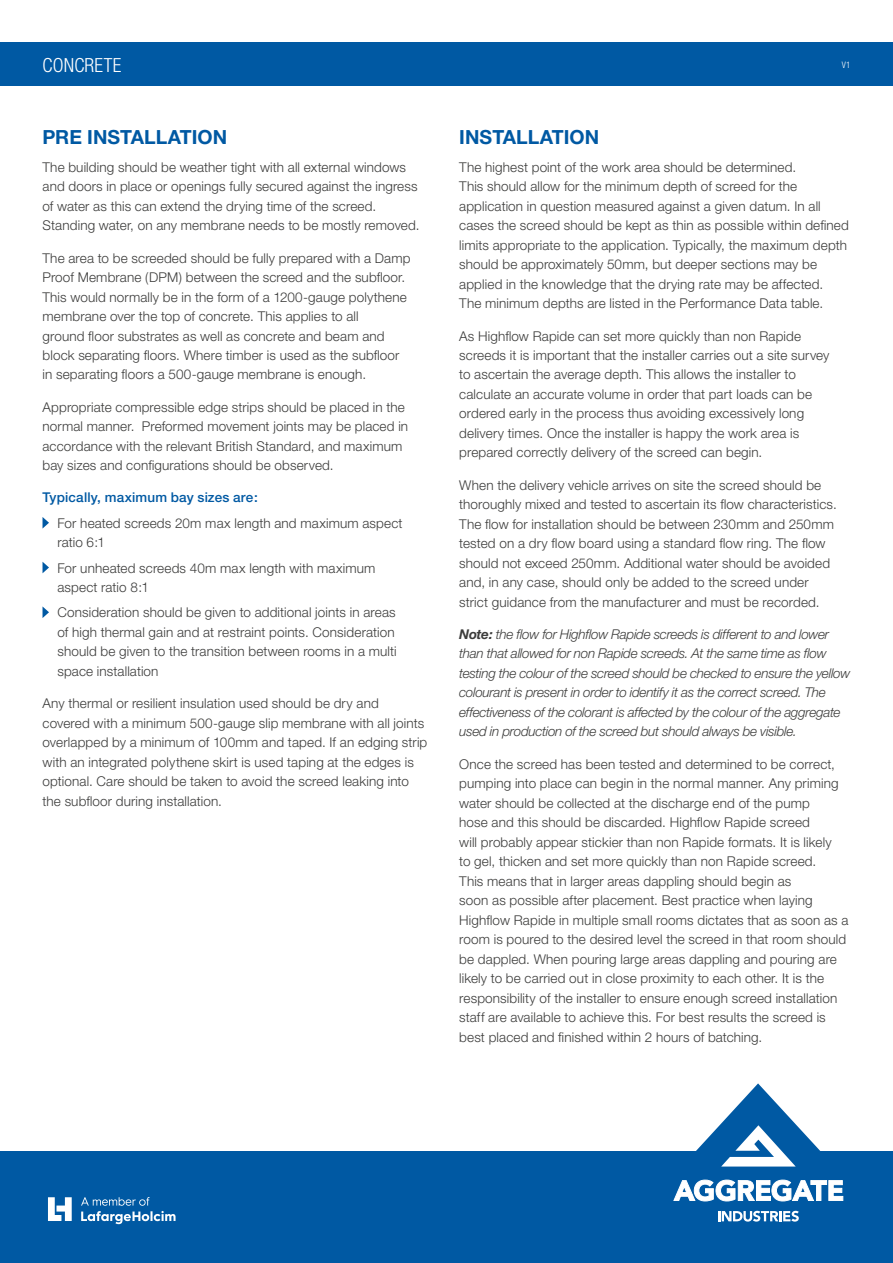
<style>
.page{position:relative;width:893px;height:1263px;background:#fff}
.page>*{position:absolute;margin:0;border:0;box-sizing:border-box;transform-origin:0 0}
.t1{font:700 19.5px "Helvetica Neue";letter-spacing:.005em;color:#0059a3}
.t2{font:300 condensed 19.5px "Helvetica Neue";letter-spacing:.01em;color:#fff}
.t3{font:300 13.5px/19.5px "Helvetica Neue";letter-spacing:.01em;color:#3c3c3b}
.t4{font:italic 300 13.5px/19.5px "Helvetica Neue";letter-spacing:-.02em;color:#3c3c3b}
.t5{font:500 13.5px "Helvetica Neue";letter-spacing:.01em;color:#0059a3}
.t6{font:300 condensed 9px "Helvetica Neue";color:#fff}
.s1{font-weight:700}
</style>
<div class="page">
<div style="left:0;top:1151px;width:893px;height:112px;background:#0059a3"></div>
<svg style="left:673px;top:1083px;width:171px;height:118px"></svg>
<svg style="left:718px;top:1211px;width:81px;height:10px"></svg>
<div style="left:0;top:43px;width:893px;height:43px;background:#0059a3"></div>
<svg style="left:48px;top:1197px;width:24px;height:24px"></svg>
<svg style="left:81px;top:1197px;width:95px;height:27px"></svg>
<svg style="left:43px;top:517px;width:6px;height:11px"></svg>
<svg style="left:43px;top:562px;width:6px;height:11px"></svg>
<svg style="left:43px;top:607px;width:6px;height:11px"></svg>
<h1 class="t2" style="left:43px;top:54px;width:80px">CONCRETE</h1>
<p class="t6" style="left:842px;top:59px;width:10px">V1</p>
<h1 class="t1" style="left:43px;top:125px;width:186px">PRE INSTALLATION</h1>
<p class="t3" style="left:43px;top:157px;width:378px">The building should be weather tight with all external windows and doors in place or openings fully secured against the ingress of water as this can extend the drying time of the screed.<br>Standing water, on any membrane needs to be mostly removed.</p>
<p class="t3" style="left:43px;top:248px;width:369px">The area to be screeded should be fully prepared with a Damp Proof Membrane (DPM) between the screed and the subfloor.<br>This would normally be in the form of a 1200-gauge polythene membrane over the top of concrete. This applies to all<br>ground floor substrates as well as concrete and beam and block separating floors. Where timber is used as the subfloor in separating floors a 500-gauge membrane is enough.</p>
<p class="t3" style="left:43px;top:397px;width:367px">Appropriate compressible edge strips should be placed in the normal manner. Preformed movement joints may be placed in accordance with the relevant British Standard, and maximum bay sizes and configurations should be observed.</p>
<p class="t5" style="left:43px;top:490px;width:217px">Typically, maximum bay sizes are:</p>
<p class="t3" style="left:57px;top:513px;width:347px">For heated screeds 20m max length and maximum aspect ratio 6:1</p>
<p class="t3" style="left:57px;top:558px;width:319px">For unheated screeds 40m max length with maximum aspect ratio 8:1</p>
<p class="t3" style="left:57px;top:602px;width:341px">Consideration should be given to additional joints in areas of high thermal gain and at restraint points. Consideration should be given to the transition between rooms in a multi space installation</p>
<p class="t3" style="left:43px;top:693px;width:386px">Any thermal or resilient insulation used should be dry and covered with a minimum 500-gauge slip membrane with all joints overlapped by a minimum of 100mm and taped. If an edging strip with an integrated polythene skirt is used taping at the edges is optional. Care should be taken to avoid the screed leaking into the subfloor during installation.</p>
<h1 class="t1" style="left:459px;top:125px;width:141px">INSTALLATION</h1>
<p class="t3" style="left:459px;top:157px;width:391px">The highest point of the work area should be determined.<br>This should allow for the minimum depth of screed for the application in question measured against a given datum. In all cases the screed should be kept as thin as possible within defined limits appropriate to the application. Typically, the maximum depth should be approximately 50mm, but deeper sections may be applied in the knowledge that the drying rate may be affected.<br>The minimum depths are listed in the Performance Data table.</p>
<p class="t3" style="left:459px;top:326px;width:372px">As Highflow Rapide can set more quickly than non Rapide screeds it is important that the installer carries out a site survey to ascertain the average depth. This allows the installer to calculate an accurate volume in order that part loads can be ordered early in the process thus avoiding excessively long delivery times. Once the installer is happy the work area is prepared correctly delivery of the screed can begin.</p>
<p class="t3" style="left:459px;top:475px;width:379px">When the delivery vehicle arrives on site the screed should be thoroughly mixed and tested to ascertain its flow characteristics.<br>The flow for installation should be between 230mm and 250mm tested on a dry flow board using a standard flow ring. The flow should not exceed 250mm. Additional water should be avoided and, in any case, should only be added to the screed under strict guidance from the manufacturer and must be recorded.</p>
<p class="t4" style="left:459px;top:624px;width:393px"><span class="s1">Note:</span> the flow for Highflow Rapide screeds is different to and lower than that allowed for non Rapide screeds. At the same time as flow testing the colour of the screed should be checked to ensure the yellow colourant is present in order to identify it as the correct screed. The effectiveness of the colorant is affected by the colour of the aggregate used in production of the screed but should always be visible.</p>
<p class="t3" style="left:459px;top:754px;width:391px">Once the screed has been tested and determined to be correct, pumping into place can begin in the normal manner. Any priming water should be collected at the discharge end of the pump<br>hose and this should be discarded. Highflow Rapide screed<br>will probably appear stickier than non Rapide formats. It is likely<br>to gel, thicken and set more quickly than non Rapide screed.<br>This means that in larger areas dappling should begin as<br>soon as possible after placement. Best practice when laying Highflow Rapide in multiple small rooms dictates that as soon as a room is poured to the desired level the screed in that room should be dappled. When pouring large areas dappling and pouring are likely to be carried out in close proximity to each other. It is the responsibility of the installer to ensure enough screed installation staff are available to achieve this. For best results the screed is best placed and finished within 2 hours of batching.</p>
</div>
